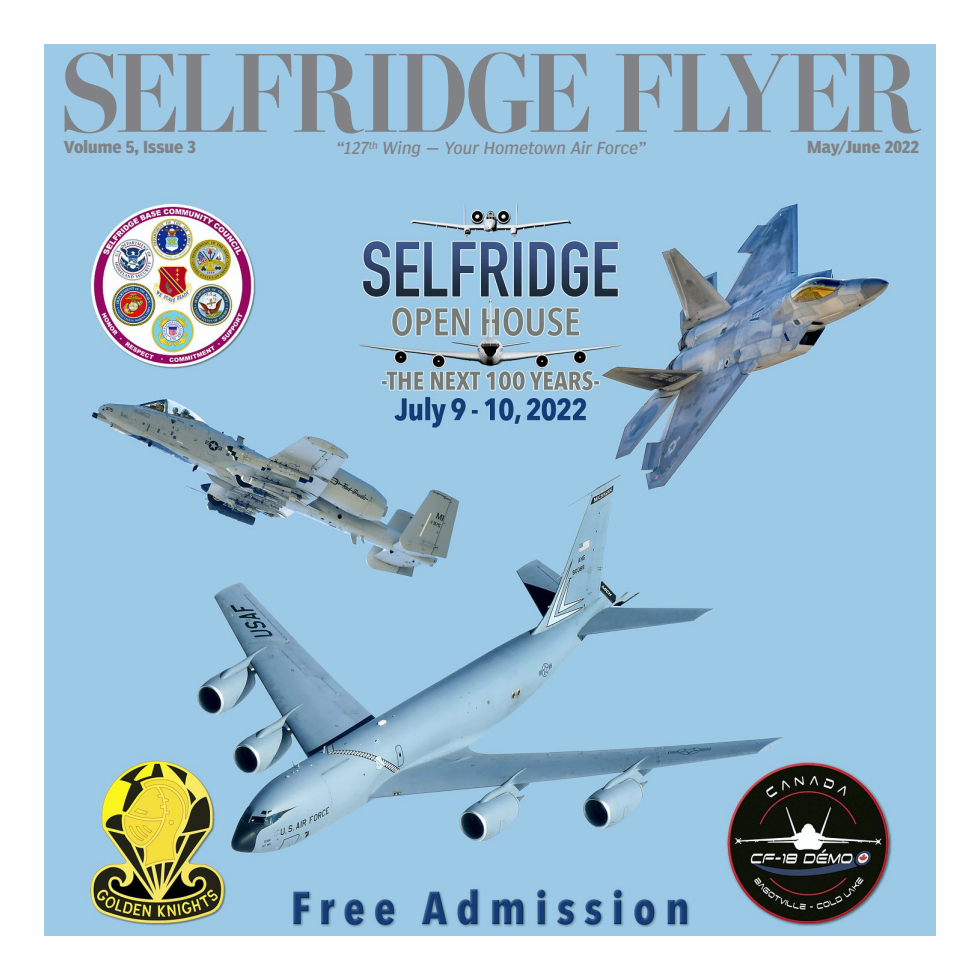
<style>
.page{position:relative;width:980px;height:980px;background:#fff}
.page>*{position:absolute;margin:0;border:0;box-sizing:border-box;transform-origin:0 0}
.t1{font:700 112.5px "Stilson Display";letter-spacing:-.01em;color:#808285}
.t2{font:italic condensed 16.25px "Poynter Agate One";letter-spacing:-.005em;color:#808285}
.t3{font:700 condensed 16.25px "Poynter Agate One";color:#808285}
</style>
<div class="page">
<img style="left:45px;top:45px;width:890px;height:890px">
<h1 class="t1" style="left:61px;top:54px;width:859px">SELFRIDGE FLYER</h1>
<p class="t3" style="left:64px;top:141px;width:134px">Volume 5, Issue 3</p>
<p class="t2" style="left:336px;top:142px;width:311px">“127<sup>th</sup> Wing — Your Hometown Air Force”</p>
<p class="t3" style="left:807px;top:141px;width:113px">May/June 2022</p>
</div>
